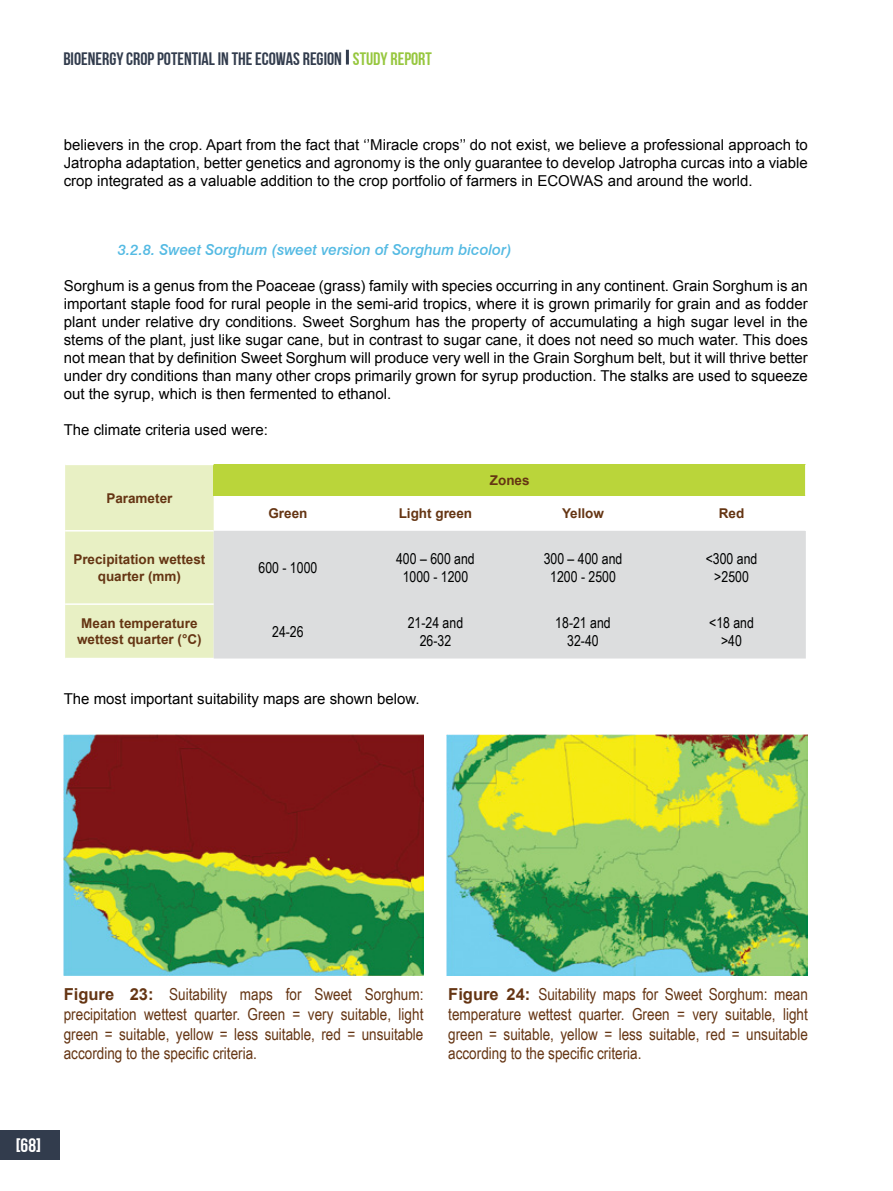
<style>
.page{position:relative;width:893px;height:1191px;background:#fff}
.page>*{position:absolute;margin:0;border:0;box-sizing:border-box;transform-origin:0 0}
.t1{font:19.5px "Bebas Neue";color:#fff}
.t2{font:18px "Bebas Neue";color:#323c4d}
.t3{font:16.5px/19.8px "Arial Narrow";color:#653513;text-align:justify}
.t4{font:15px/18px "Arial";color:#000;text-align:justify}
.t5{font:15px/18px "Arial Narrow";color:#000101;text-align:center}
.t6{font:italic 500 15px "Swiss 721 BT";color:#54bae3}
.t7{font:700 13.5px/16.2px "Arial";color:#653513;text-align:center}
.s1{color:#97c73f}
.s2{font-family:"Arial";font-weight:700}
</style>
<div class="page">
<div style="left:0;top:1130px;width:60px;height:29px;background:#323c4d"></div>
<hr style="left:346px;top:50px;width:3px;height:15px;background:#323c4d">
<div style="left:65px;top:465px;width:149px;height:193px;background:#e8f0c4"></div>
<div style="left:214px;top:464px;width:592px;height:32px;background:#bad53a"></div>
<div style="left:214px;top:531px;width:592px;height:127px;background:#dcddde"></div>
<hr style="left:65px;top:603px;width:149px;height:2px;background:#fff">
<hr style="left:805px;top:464px;width:2px;height:32px;background:#fff">
<hr style="left:65px;top:530px;width:149px;height:1px;background:#fff">
<img style="left:64px;top:734px;width:359px;height:241px">
<img style="left:446px;top:734px;width:361px;height:241px">
<p class="t2" style="left:63px;top:48px;width:370px">BIOENERGY CROP POTENTIAL IN THE ECOWAS REGION <span class="s1">STUDY REPORT</span></p>
<p class="t4" style="left:64px;top:136px;width:746px">believers in the crop. Apart from the fact that ‘’Miracle crops’’ do not exist, we believe a professional approach to Jatropha adaptation, better genetics and agronomy is the only guarantee to develop Jatropha curcas into a viable crop integrated as a valuable addition to the crop portfolio of farmers in ECOWAS and around the world.</p>
<p class="t6" style="left:118px;top:241px;width:395px">3.2.8. Sweet Sorghum (sweet version of Sorghum bicolor)</p>
<p class="t4" style="left:64px;top:277px;width:746px">Sorghum is a genus from the Poaceae (grass) family with species occurring in any continent. Grain Sorghum is an important staple food for rural people in the semi-arid tropics, where it is grown primarily for grain and as fodder plant under relative dry conditions. Sweet Sorghum has the property of accumulating a high sugar level in the stems of the plant, just like sugar cane, but in contrast to sugar cane, it does not need so much water. This does not mean that by definition Sweet Sorghum will produce very well in the Grain Sorghum belt, but it will thrive better under dry conditions than many other crops primarily grown for syrup production. The stalks are used to squeeze out the syrup, which is then fermented to ethanol.</p>
<p class="t4" style="left:64px;top:421px;width:206px">The climate criteria used were:</p>
<p class="t7" style="left:106px;top:490px;width:68px">Parameter</p>
<p class="t7" style="left:490px;top:472px;width:41px">Zones</p>
<p class="t7" style="left:268px;top:506px;width:41px">Green</p>
<p class="t7" style="left:399px;top:506px;width:75px">Light green</p>
<p class="t7" style="left:562px;top:506px;width:44px">Yellow</p>
<p class="t7" style="left:719px;top:506px;width:27px">Red</p>
<p class="t7" style="left:73px;top:552px;width:134px">Precipitation wettest quarter (mm)</p>
<p class="t5" style="left:259px;top:558px;width:60px">600 - 1000</p>
<p class="t5" style="left:396px;top:549px;width:80px">400 – 600 and<br>1000 - 1200</p>
<p class="t5" style="left:544px;top:549px;width:80px">300 – 400 and<br>1200 - 2500</p>
<p class="t5" style="left:706px;top:549px;width:53px">&lt;300 and &gt;2500</p>
<p class="t7" style="left:77px;top:615px;width:126px">Mean temperature wettest quarter (°C)</p>
<p class="t5" style="left:272px;top:622px;width:33px">24-26</p>
<p class="t5" style="left:408px;top:613px;width:57px">21-24 and<br>26-32</p>
<p class="t5" style="left:555px;top:613px;width:57px">18-21 and<br>32-40</p>
<p class="t5" style="left:709px;top:613px;width:46px">&lt;18 and &gt;40</p>
<p class="t4" style="left:64px;top:689px;width:357px">The most important suitability maps are shown below.</p>
<p class="t3" style="left:64px;top:983px;width:361px"><span class="s2">Figure 23:</span> Suitability maps for Sweet Sorghum: precipitation wettest quarter. Green = very suitable, light green = suitable, yellow = less suitable, red = unsuitable according to the specific criteria.</p>
<p class="t3" style="left:448px;top:983px;width:361px"><span class="s2">Figure 24:</span> Suitability maps for Sweet Sorghum: mean temperature wettest quarter. Green = very suitable, light green = suitable, yellow = less suitable, red = unsuitable according to the specific criteria.</p>
<h1 class="t1" style="left:16px;top:1134px;width:27px">[68]</h1>
</div>
